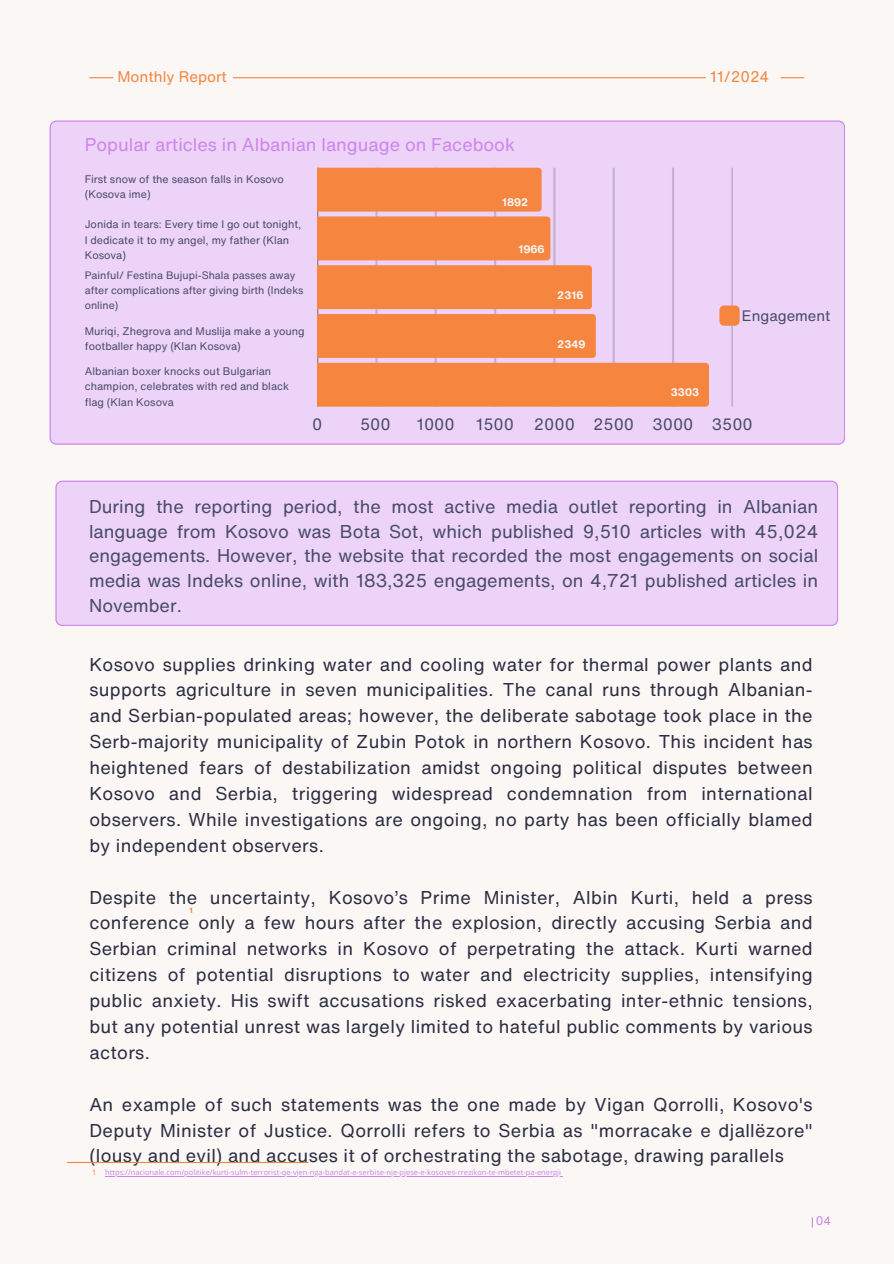
<style>
.page{position:relative;width:894px;height:1264px;background:#fff}
.page>*{position:absolute;margin:0;border:0;box-sizing:border-box;transform-origin:0 0}
.t1{font:18px/25.8px "Helvetica Now Text";letter-spacing:.02em;color:#2b2d42;text-align:justify}
.t2{font:18px/24.8px "Helvetica Now Text";color:#484b69;text-align:justify}
.t3{font:18px "Helvetica Now Text";color:#cc86eb}
.t4{font:16.05px "Helvetica Now Text";color:#484b69}
.t5{font:15px "Helvetica Now Text";color:#f5853f}
.t6{font:14.7px "Helvetica Now Text";color:#484b69}
.t7{font:12px "Helvetica Now Text";color:#cc86eb}
.t8{font:10.65px/15.1px "Helvetica Now Text";color:#484b69}
.t9{font:700 10.65px "Helvetica Now Text";color:#faf9fa}
.t10{font:10.5px/14.9px "Helvetica Now Text";color:#484b69}
.t11{font:7.5px "Open Sans";color:#cc86eb}
.t12{font:700 7.5px "Helvetica Now Text";color:#f5853f}
.t13{font:7.5px "Open Sans";color:#f5853f}
</style>
<div class="page">
<div style="left:0;top:0;width:893px;height:1263px;background:#faf7f5"></div>
<div style="left:50px;top:121px;width:794px;height:323px;background:#edd3f8"></div>
<hr style="left:731px;top:168px;width:1px;height:238px;background:#cdb9dd">
<svg style="left:317px;top:168px;width:391px;height:238px;background:#f19d79"></svg>
<div style="left:719px;top:305px;width:20px;height:21px;background:#f5853f;border-radius:4px"></div>
<div style="left:55px;top:480px;width:782px;height:146px;background:#edd3f8"></div>
<hr style="left:67px;top:1161px;width:241px;height:1px;background:#f5853f">
<hr style="left:105px;top:1175px;width:456px;height:1px;background:#cc86eb">
<svg style="left:89px;top:77px;width:24px;height:1px"></svg>
<hr style="left:233px;top:77px;width:472px;height:1px;background:#f5853f">
<svg style="left:780px;top:77px;width:24px;height:1px"></svg>
<h1 class="t5" style="left:117px;top:66px;width:111px">Monthly Report</h1>
<h1 class="t5" style="left:710px;top:66px;width:60px">11/2024</h1>
<h3 class="t3" style="left:85px;top:131px;width:431px">Popular articles in Albanian language on Facebook</h3>
<h2 class="t8" style="left:85px;top:172px;width:201px">First snow of the season falls in Kosovo (Kosova ime)</h2>
<h3 class="t8" style="left:85px;top:217px;width:218px">Jonida in tears: Every time I go out tonight,<br>I dedicate it to my angel, my father (Klan<br>Kosova)</h3>
<h3 class="t10" style="left:85px;top:268px;width:220px">Painful/ Festina Bujupi-Shala passes away after complications after giving birth (Indeks online)</h3>
<h3 class="t8" style="left:85px;top:323px;width:221px">Muriqi, Zhegrova and Muslija make a young footballer happy (Klan Kosova)</h3>
<h3 class="t8" style="left:85px;top:363px;width:206px">Albanian boxer knocks out Bulgarian champion, celebrates with red and black flag (Klan Kosova</h3>
<p class="t9" style="left:502px;top:194px;width:28px">1892</p>
<h2 class="t9" style="left:518px;top:241px;width:28px">1966</h2>
<p class="t9" style="left:557px;top:287px;width:28px">2316</p>
<h1 class="t9" style="left:557px;top:336px;width:30px">2349</h1>
<p class="t9" style="left:670px;top:384px;width:30px">3303</p>
<h3 class="t6" style="left:741px;top:304px;width:90px">Engagement</h3>
<p class="t4" style="left:312px;top:412px;width:12px">0</p>
<p class="t4" style="left:360px;top:412px;width:32px">500</p>
<p class="t4" style="left:417px;top:412px;width:39px">1000</p>
<p class="t4" style="left:476px;top:412px;width:278px">1500 2000 2500 3000 3500</p>
<h4 class="t2" style="left:89px;top:494px;width:730px">During the reporting period, the most active media outlet reporting in Albanian language from Kosovo was Bota Sot, which published 9,510 articles with 45,024 engagements. However, the website that recorded the most engagements on social media was Indeks online, with 183,325 engagements, on 4,721 published articles in November.</h4>
<h4 class="t1" style="left:89px;top:651px;width:724px">Kosovo supplies drinking water and cooling water for thermal power plants and supports agriculture in seven municipalities. The canal runs through Albanian&shy;and Serbian-populated areas; however, the deliberate sabotage took place in the Serb-majority municipality of Zubin Potok in northern Kosovo. This incident has heightened fears of destabilization amidst ongoing political disputes between Kosovo and Serbia, triggering widespread condemnation from international observers. While investigations are ongoing, no party has been officially blamed by independent observers.</h4>
<h4 class="t1" style="left:89px;top:883px;width:724px">Despite the uncertainty, Kosovo’s Prime Minister, Albin Kurti, held a press conference only a few hours after the explosion, directly accusing Serbia and Serbian criminal networks in Kosovo of perpetrating the attack. Kurti warned citizens of potential disruptions to water and electricity supplies, intensifying public anxiety. His swift accusations risked exacerbating inter-ethnic tensions, but any potential unrest was largely limited to hateful public comments by various actors.</h4>
<h2 class="t1" style="left:89px;top:1090px;width:724px">An example of such statements was the one made by Vigan Qorrolli, Kosovo's Deputy Minister of Justice. Qorrolli refers to Serbia as "morracake e djallëzore" (lousy and evil) and accuses it of orchestrating the sabotage, drawing parallels</h2>
<h4 class="t12" style="left:189px;top:904px;width:5px">1</h4>
<h1 class="t13" style="left:92px;top:1167px;width:6px">1</h1>
<h1 class="t11" style="left:105px;top:1167px;width:457px">https://nacionale.com/politike/kurti-sulm-terrorist-qe-vjen-nga-bandat-e-serbise-nje-pjese-e-kosoves-rrezikon-te-mbetet-pa-energji</h1>
<h4 class="t7" style="left:815px;top:1212px;width:17px">04</h4>
</div>
